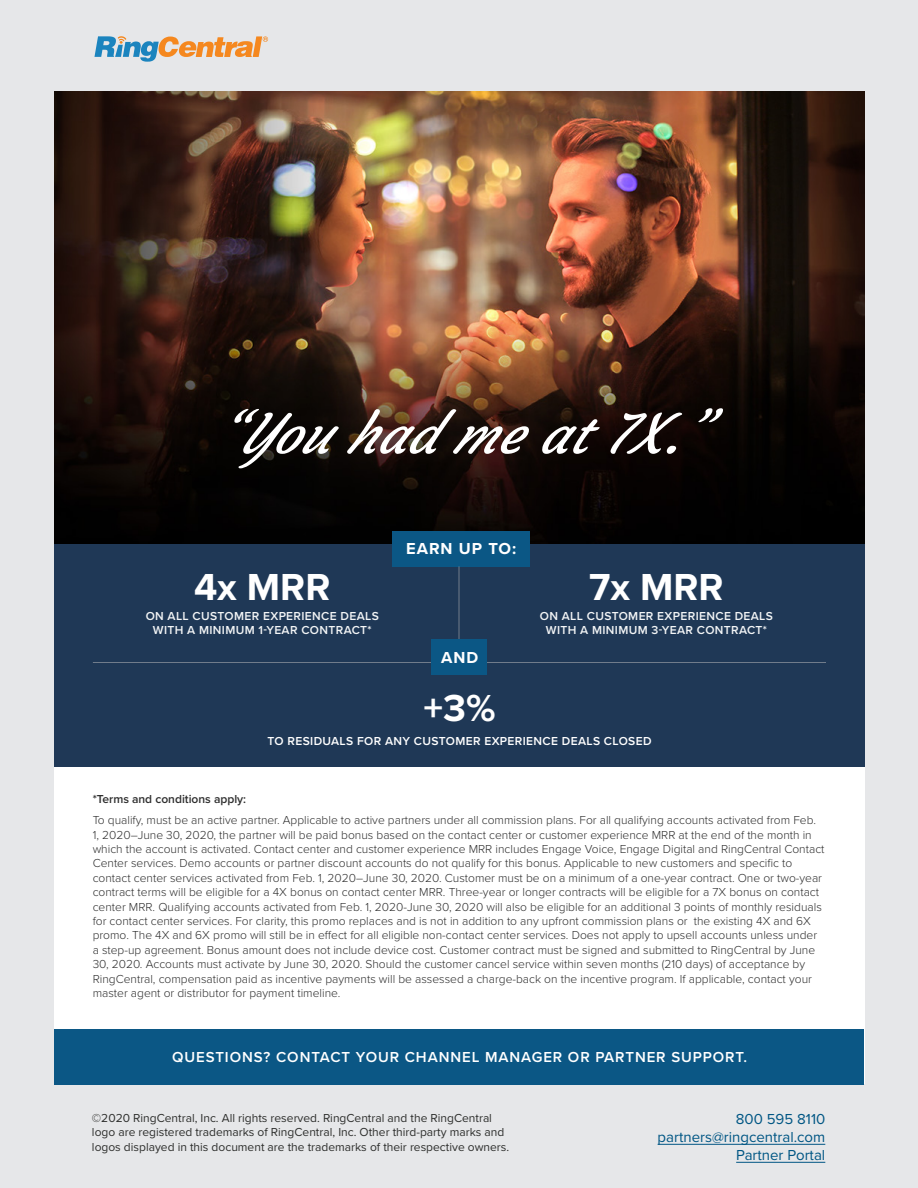
<style>
.page{position:relative;width:918px;height:1188px;background:#e6e7e9}
.page>*{position:absolute;margin:0;border:0;box-sizing:border-box;transform-origin:0 0}
.t1{font:italic 54px "Courgette";color:#fff}
.t2{font:700 39px "Proxima Nova";color:#fff}
.t3{font:700 16.5px "Proxima Nova";letter-spacing:.06em;color:#fff}
.t4{font:600 15px "Proxima Nova";letter-spacing:.06em;color:#fff}
.t5{font:15px "Proxima Nova";color:#005684}
.t6{font:300 12px/14.4px "Proxima Nova";color:#2e2e2e}
.t7{font:12px "Proxima Nova";color:#2e2f2d}
.t8{font:600 12px/14.4px "Proxima Nova";letter-spacing:.03em;color:#f3f5f6;text-align:center}
.t9{font:600 12px "Proxima Nova";letter-spacing:.03em;color:#fff}
.t10{font:600 12px "Proxima Nova";color:#2e2e2e}
</style>
<div class="page">
<div style="left:54px;top:439px;width:811px;height:645px;background:#fff"></div>
<svg style="left:94px;top:36px;width:174px;height:26px"></svg>
<hr style="left:658px;top:1144px;width:167px;height:1px;background:#005684">
<hr style="left:736px;top:1162px;width:89px;height:1px;background:#005684">
<img style="left:55px;top:91px;width:810px;height:453px">
<div style="left:54px;top:544px;width:811px;height:223px;background:#1f3856"></div>
<div style="left:392px;top:531px;width:138px;height:35px;background:#0b5785"></div>
<hr style="left:459px;top:566px;width:1px;height:96px;background:#c7c5c3">
<hr style="left:93px;top:662px;width:733px;height:1px;background:#c7c5c3">
<div style="left:54px;top:1029px;width:810px;height:55px;background:#0b5785"></div>
<div style="left:432px;top:640px;width:55px;height:35px;background:#0b5785"></div>
<p class="t1" style="left:215px;top:401px;width:492px">“Youhad meat7X.”</p>
<p class="t2" style="left:194px;top:563px;width:138px">4x MRR</p>
<p class="t8" style="left:146px;top:609px;width:235px">ON ALL CUSTOMER EXPERIENCE DEALS<br>WITH A MINIMUM 1-YEAR CONTRACT*</p>
<p class="t3" style="left:406px;top:539px;width:112px">EARN UP TO:</p>
<p class="t3" style="left:441px;top:647px;width:39px">AND</p>
<p class="t2" style="left:589px;top:563px;width:136px">7x MRR</p>
<p class="t8" style="left:540px;top:609px;width:235px">ON ALL CUSTOMER EXPERIENCE DEALS<br>WITH A MINIMUM 3-YEAR CONTRACT*</p>
<p class="t2" style="left:424px;top:685px;width:74px">+3%</p>
<p class="t9" style="left:268px;top:734px;width:385px">TO RESIDUALS FOR ANY CUSTOMER EXPERIENCE DEALS CLOSED</p>
<p class="t10" style="left:93px;top:792px;width:155px">*Terms and conditions apply:</p>
<p class="t6" style="left:93px;top:813px;width:733px">To qualify, must be an active partner. Applicable to active partners under all commission plans. For all qualifying accounts activated from Feb.<br>1, 2020–June 30, 2020, the partner will be paid bonus based on the contact center or customer experience MRR at the end of the month in which the account is activated. Contact center and customer experience MRR includes Engage Voice, Engage Digital and RingCentral Contact Center services. Demo accounts or partner discount accounts do not qualify for this bonus. Applicable to new customers and specific to contact center services activated from Feb. 1, 2020–June 30, 2020. Customer must be on a minimum of a one-year contract. One or two-year contract terms will be eligible for a 4X bonus on contact center MRR. Three-year or longer contracts will be eligible for a 7X bonus on contact center MRR. Qualifying accounts activated from Feb. 1, 2020-June 30, 2020 will also be eligible for an additional 3 points of monthly residuals for contact center services. For clarity, this promo replaces and is not in addition to any upfront commission plans or the existing 4X and 6X promo. The 4X and 6X promo will still be in effect for all eligible non-contact center services. Does not apply to upsell accounts unless under a step-up agreement. Bonus amount does not include device cost. Customer contract must be signed and submitted to RingCentral by June 30, 2020. Accounts must activate by June 30, 2020. Should the customer cancel service within seven months (210 days) of acceptance by RingCentral, compensation paid as incentive payments will be assessed a charge-back on the incentive program. If applicable, contact your master agent or distributor for payment timeline.</p>
<p class="t4" style="left:172px;top:1049px;width:577px">QUESTIONS? CONTACT YOUR CHANNEL MANAGER OR PARTNER SUPPORT.</p>
<p class="t7" style="left:92px;top:1111px;width:402px">©2020 RingCentral, Inc. All rights reserved. RingCentral and the RingCentral</p>
<p class="t7" style="left:92px;top:1125px;width:414px">logo are registered trademarks of RingCentral, Inc. Other third-party marks and</p>
<p class="t7" style="left:92px;top:1140px;width:419px">logos displayed in this document are the trademarks of their respective owners.</p>
<p class="t5" style="left:736px;top:1110px;width:91px">800 595 8110</p>
<p class="t5" style="left:658px;top:1128px;width:169px">partners@ringcentral.com</p>
<p class="t5" style="left:736px;top:1146px;width:91px">Partner Portal</p>
</div>
